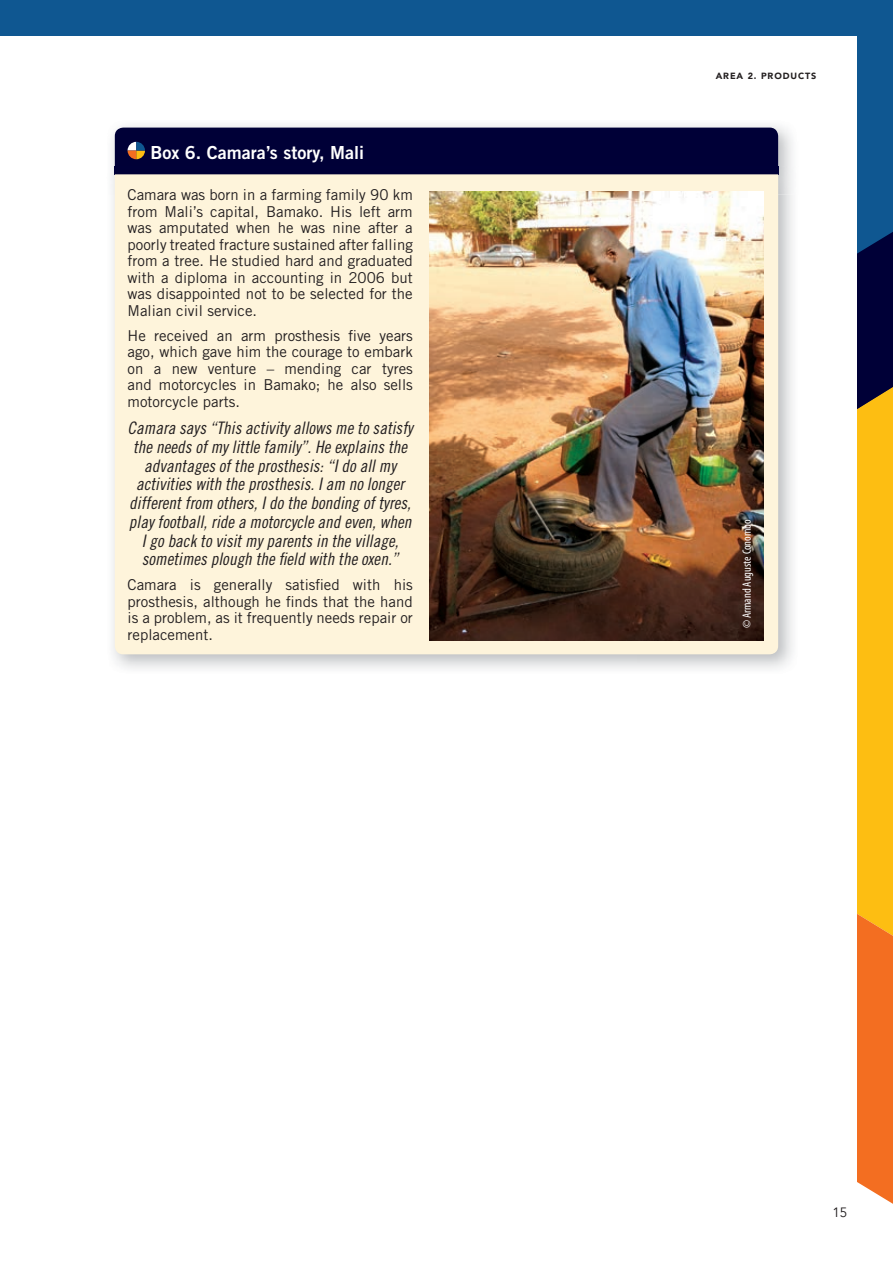
<style>
.page{position:relative;width:893px;height:1263px;background:#fff}
.page>*{position:absolute;margin:0;border:0;box-sizing:border-box;transform-origin:0 0}
.t1{font:18px "Trade Gothic Bold Two";color:#fff}
.t2{font:italic 17.25px/18.8px "Trade Gothic Cond Eighteen";color:#231f20;text-align:center}
.t3{font:15px/16.5px "Trade Gothic";color:#231f20;text-align:justify}
.t4{font:13.5px "Avenir";color:#231f20}
.t5{font:condensed 12px "Myriad Pro";color:#fff}
.t6{font:900 9px "Avenir";letter-spacing:.1em;color:#231f20}
</style>
<div class="page">
<div style="left:0;top:0;width:893px;height:231px;background:#0f5791"></div>
<div style="left:857px;top:387px;width:36px;height:276px;background:#fdbe12"></div>
<svg style="left:857px;top:663px;width:36px;height:541px;background:#f8971e"></svg>
<div style="left:0;top:36px;width:857px;height:1191px;background:#fff"></div>
<img style="left:112px;top:125px;width:681px;height:41px">
<div style="left:115px;top:128px;width:663px;height:38px;background:#000037"></div>
<img style="left:111px;top:166px;width:685px;height:28px">
<div style="left:115px;top:166px;width:663px;height:8px;background:#000037"></div>
<div style="left:115px;top:174px;width:663px;height:480px;background:#fef4db"></div>
<img style="left:430px;top:191px;width:334px;height:450px">
<p class="t1" style="left:150px;top:142px;width:215px">Box 6. Camara’s story, Mali</p>
<p class="t3" style="left:128px;top:186px;width:287px">Camara was born in a farming family 90 km from Mali’s capital, Bamako. His left arm was amputated when he was nine after a poorly treated fracture sustained after falling from a tree. He studied hard and graduated with a diploma in accounting in 2006 but was disappointed not to be selected for the Malian civil service.</p>
<p class="t3" style="left:128px;top:327px;width:287px">He received an arm prosthesis five years ago, which gave him the courage to embark on a new venture – mending car tyres and motorcycles in Bamako; he also sells motorcycle parts.</p>
<p class="t2" style="left:128px;top:418px;width:291px">Camara says“Thisactivityallowsmetosatisfy theneedsofmylittlefamily”.Heexplainsthe advantagesoftheprosthesis:“Idoallmy activitieswith theprosthesis.Iam nolonger differentfrom others,Idothebonding oftyres, playfootball,ridea motorcycleand even,when Igobacktovisitmyparentsin thevillage, sometimesplough thefield with theoxen.”</p>
<p class="t3" style="left:128px;top:576px;width:287px">Camara is generally satisfied with his prosthesis, although he finds that the hand is a problem, as it frequently needs repair or replacement.</p>
<p class="t6" style="left:716px;top:68px;width:102px">AREA 2. PRODUCTS</p>
<p class="t5" style="left:739px;top:628px;width:110px;rotate:-90deg">© Armand Auguste Conombo</p>
<p class="t4" style="left:832px;top:1204px;width:17px">15</p>
</div>
